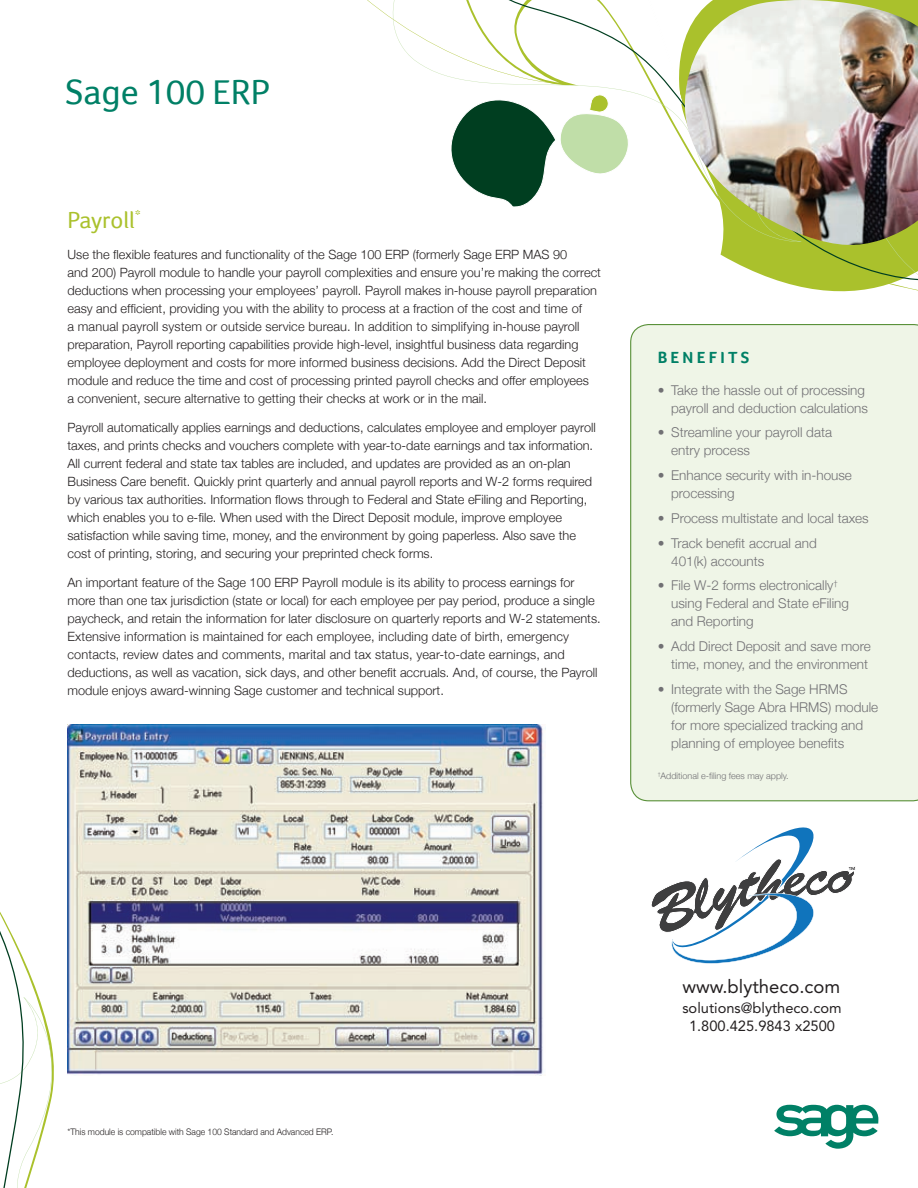
<style>
.page{position:relative;width:918px;height:1188px;background:#fff}
.page>*{position:absolute;margin:0;border:0;box-sizing:border-box;transform-origin:0 0}
.t1{font:36px "Foco";color:#008066}
.t2{font:24px "Foco";color:#aac12c}
.t3{font:18.6px "Avenir";color:#231f20}
.Sidebar{font:700 16.5px "Foco";letter-spacing:.2em;color:#008066}
.t4{font:14.7px/17.5px "Avenir";color:#231f20;text-align:center}
.C_E_F____Body_-_Bull{font:300 13.5px/18px "Helvetica Neue";color:#717074}
.Body_Copy{font:300 12.75px/18px "Helvetica Neue";color:#231f20}
.t5{font:300 9px "Helvetica Neue";color:#231f20;scale:.95 1}
.C_E_F____Body_-_Bull-2{font:300 9px "Helvetica Neue";color:#717074}
</style>
<div class="page">
<svg style="left:776px;top:280px;width:142px;height:12px;fill:#aac12c"></svg>
<svg style="left:367px;top:0;width:551px;height:280px"></svg>
<svg style="left:0;top:871px;width:68px;height:317px"></svg>
<img style="left:683px;top:0;width:235px;height:245px">
<svg style="left:774px;top:1105px;width:104px;height:44px"></svg>
<img style="left:68px;top:724px;width:478px;height:352px">
<div style="left:630px;top:324px;width:288px;height:477px;background:#eff5e7"></div>
<svg style="left:651px;top:827px;width:204px;height:137px"></svg>
<p class="t1" style="left:66px;top:71px;width:206px">Sage 100 ERP</p>
<p class="t2" style="left:68px;top:206px;width:74px">Payroll<sup>*</sup></p>
<p class="Body_Copy" style="left:68px;top:245px;width:535px">Use the flexible features and functionality of the Sage 100 ERP (formerly Sage ERP MAS 90<br>and 200) Payroll module to handle your payroll complexities and ensure you’re making the correct deductions when processing your employees’ payroll. Payroll makes in-house payroll preparation easy and efficient, providing you with the ability to process at a fraction of the cost and time of<br>a manual payroll system or outside service bureau. In addition to simplifying in-house payroll preparation, Payroll reporting capabilities provide high-level, insightful business data regarding employee deployment and costs for more informed business decisions. Add the Direct Deposit module and reduce the time and cost of processing printed payroll checks and offer employees<br>a convenient, secure alternative to getting their checks at work or in the mail.</p>
<p class="Body_Copy" style="left:68px;top:418px;width:530px">Payroll automatically applies earnings and deductions, calculates employee and employer payroll taxes, and prints checks and vouchers complete with year-to-date earnings and tax information.<br>All current federal and state tax tables are included, and updates are provided as an on-plan Business Care benefit. Quickly print quarterly and annual payroll reports and W-2 forms required by various tax authorities. Information flows through to Federal and State eFiling and Reporting, which enables you to e-file. When used with the Direct Deposit module, improve employee satisfaction while saving time, money, and the environment by going paperless. Also save the cost of printing, storing, and securing your preprinted check forms.</p>
<p class="Body_Copy" style="left:68px;top:573px;width:535px">An important feature of the Sage 100 ERP Payroll module is its ability to process earnings for more than one tax jurisdiction (state or local) for each employee per pay period, produce a single paycheck, and retain the information for later disclosure on quarterly reports and W-2 statements.<br>Extensive information is maintained for each employee, including date of birth, emergency contacts, review dates and comments, marital and tax status, year-to-date earnings, and deductions, as well as vacation, sick days, and other benefit accruals. And, of course, the Payroll module enjoys award-winning Sage customer and technical support.</p>
<p class="Sidebar" style="left:658px;top:348px;width:93px">BENEFITS</p>
<p class="C_E_F____Body_-_Bull" style="left:658px;top:380px;width:212px;text-align:right">• Take the hassle out of processing payroll and deduction calculations</p>
<p class="C_E_F____Body_-_Bull" style="left:671px;top:423px;width:162px;text-indent:-14px">• Streamline your payroll data entry process</p>
<p class="C_E_F____Body_-_Bull" style="left:671px;top:466px;width:182px;text-indent:-14px">• Enhance security with in-house processing</p>
<p class="C_E_F____Body_-_Bull" style="left:658px;top:509px;width:213px">• Process multistate and local taxes</p>
<p class="C_E_F____Body_-_Bull" style="left:671px;top:533px;width:147px;text-indent:-14px">• Track benefit accrual and<br>401(k) accounts</p>
<p class="C_E_F____Body_-_Bull" style="left:671px;top:576px;width:179px;text-indent:-14px">• File W-2 forms electronically<sup>† </sup>using Federal and State eFiling and Reporting</p>
<p class="C_E_F____Body_-_Bull" style="left:658px;top:637px;width:215px;text-align:right">• Add Direct Deposit and save more time, money, and the environment</p>
<p class="C_E_F____Body_-_Bull" style="left:671px;top:680px;width:209px;text-indent:-14px">• Integrate with the Sage HRMS (formerly Sage Abra HRMS) module for more specialized tracking and planning of employee benefits</p>
<p class="C_E_F____Body_-_Bull-2" style="left:658px;top:771px;width:133px"><sup>†</sup>Additional e-filing fees may apply.</p>
<p class="t5" style="left:68px;top:1126px;width:281px">*This module is compatible with Sage 100 Standard and Advanced ERP.</p>
<h3 class="t3" style="left:682px;top:976px;width:159px">www.blytheco.com</h3>
<p class="t4" style="left:682px;top:999px;width:161px">solutions@blytheco.com<br>1.800.425.9843 x2500</p>
</div>
